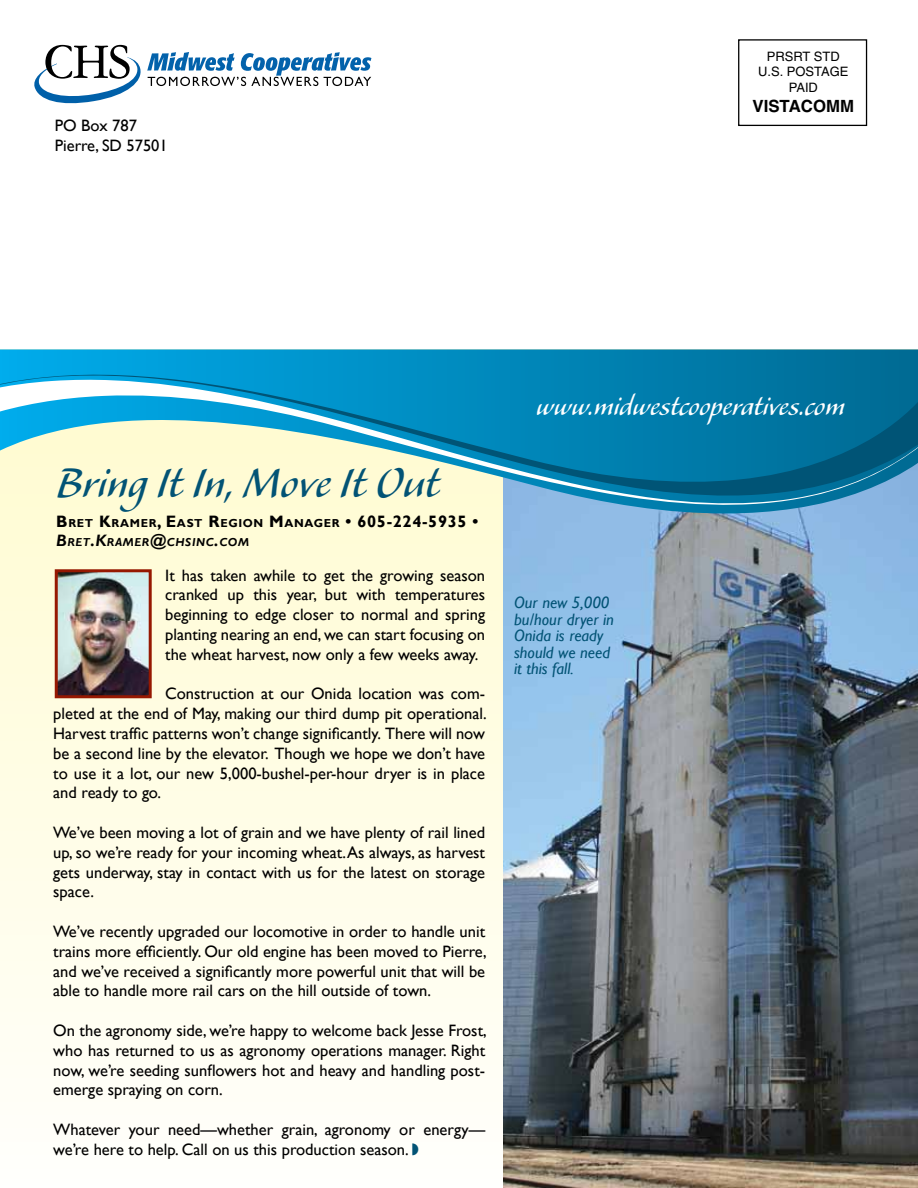
<style>
.page{position:relative;width:918px;height:1188px;background:#fff}
.page>*{position:absolute;margin:0;border:0;box-sizing:border-box;transform-origin:0 0}
.t1{font:52.8px "Alexa";letter-spacing:-.005em;color:#025375;scale:.91 1}
.t2{font:33px "Alexa";letter-spacing:-.005em;color:#fff;scale:.91 1}
.t3{font:700 16.8px "Helvetica";color:#000}
.t4{font:16.5px/19.8px "Gill Sans";color:#000;text-align:justify}
.t5{font:italic 16.5px/16.5px "Gill Sans";color:#025375}
.t6{font:12.9px/15.6px "Helvetica";color:#000;text-align:center}
.t7{font:700 11.55px/19.8px "Gill Sans";letter-spacing:.055em;color:#000}
.s1{font-size:16.5px}
.s2{font-style:italic;font-size:16.5px}
.s3{font-style:italic}
.s4{color:#025375}
</style>
<div class="page">
<svg style="left:0;top:513px;width:503px;height:552px"></svg>
<img style="left:503px;top:513px;width:415px;height:675px">
<svg style="left:0;top:349px;width:918px;height:164px;background:#1995c2"></svg>
<svg style="left:0;top:501px;width:918px;height:9px;background:#b4d3d1"></svg>
<svg style="left:0;top:373px;width:918px;height:128px;background:#54a8be"></svg>
<img style="left:59px;top:573px;width:89px;height:121px">
<div style="left:55px;top:569px;width:97px;height:129px;border:3px solid #961801"></div>
<div style="left:738px;top:39px;width:129px;height:87px;border:1px solid #000"></div>
<svg style="left:34px;top:45px;width:338px;height:59px"></svg>
<p class="t4" style="left:55px;top:116px;width:115px">PO Box 787<br>Pierre, SD 57501</p>
<p class="t6" style="left:758px;top:48px;width:92px">PRSRT STD<br>U.S. POSTAGE<br>PAID</p>
<p class="t3" style="left:752px;top:96px;width:103px">VISTACOMM</p>
<h1 class="t1" style="left:56px;top:457px;width:423px">Bring It In, Move It Out</h1>
<p class="t7" style="left:56px;top:513px;width:424px"><span class="s1">B</span>RET <span class="s1">K</span>RAMER<span class="s1">, E</span>AST <span class="s1">R</span>EGION <span class="s1">M</span>ANAGER <span class="s1">• 605-224-5935 •<br></span><span class="s2">B</span><span class="s3">RET</span><span class="s2">.K</span><span class="s3">RAMER</span><span class="s2">@</span><span class="s3">CHSINC</span><span class="s2">.</span><span class="s3">COM</span></p>
<p class="t4" style="left:165px;top:566px;width:321px">It has taken awhile to get the growing season cranked up this year, but with temperatures beginning to edge closer to normal and spring planting nearing an end, we can start focusing on the wheat harvest, now only a few weeks away.</p>
<p class="t4" style="left:53px;top:684px;width:435px;text-indent:112px">Construction at our Onida location was com&shy;pleted at the end of May, making our third dump pit operational.<br>Harvest traffic patterns won’t change significantly. There will now be a second line by the elevator. Though we hope we don’t have to use it a lot, our new 5,000-bushel-per-hour dryer is in place and ready to go.</p>
<p class="t4" style="left:53px;top:823px;width:433px">We’ve been moving a lot of grain and we have plenty of rail lined up, so we’re ready for your incoming wheat. As always, as harvest gets underway, stay in contact with us for the latest on storage space.</p>
<p class="t4" style="left:53px;top:922px;width:435px">We’ve recently upgraded our locomotive in order to handle unit trains more efficiently. Our old engine has been moved to Pierre, and we’ve received a significantly more powerful unit that will be able to handle more rail cars on the hill outside of town.</p>
<p class="t4" style="left:53px;top:1021px;width:435px">On the agronomy side, we’re happy to welcome back Jesse Frost, who has returned to us as agronomy operations manager. Right now, we’re seeding sunflowers hot and heavy and handling post&shy;emerge spraying on corn.</p>
<p class="t4" style="left:53px;top:1120px;width:433px">Whatever your need—whether grain, agronomy or energy— we’re here to help. Call on us this production season. <span class="s4">◗</span></p>
<h2 class="t2" style="left:536px;top:390px;width:341px">www.midwestcooperatives.com</h2>
<p class="t5" style="left:514px;top:595px;width:101px">Our new 5,000 bu/hour dryer in<br>Onida is ready should we need it this fall.</p>
</div>
